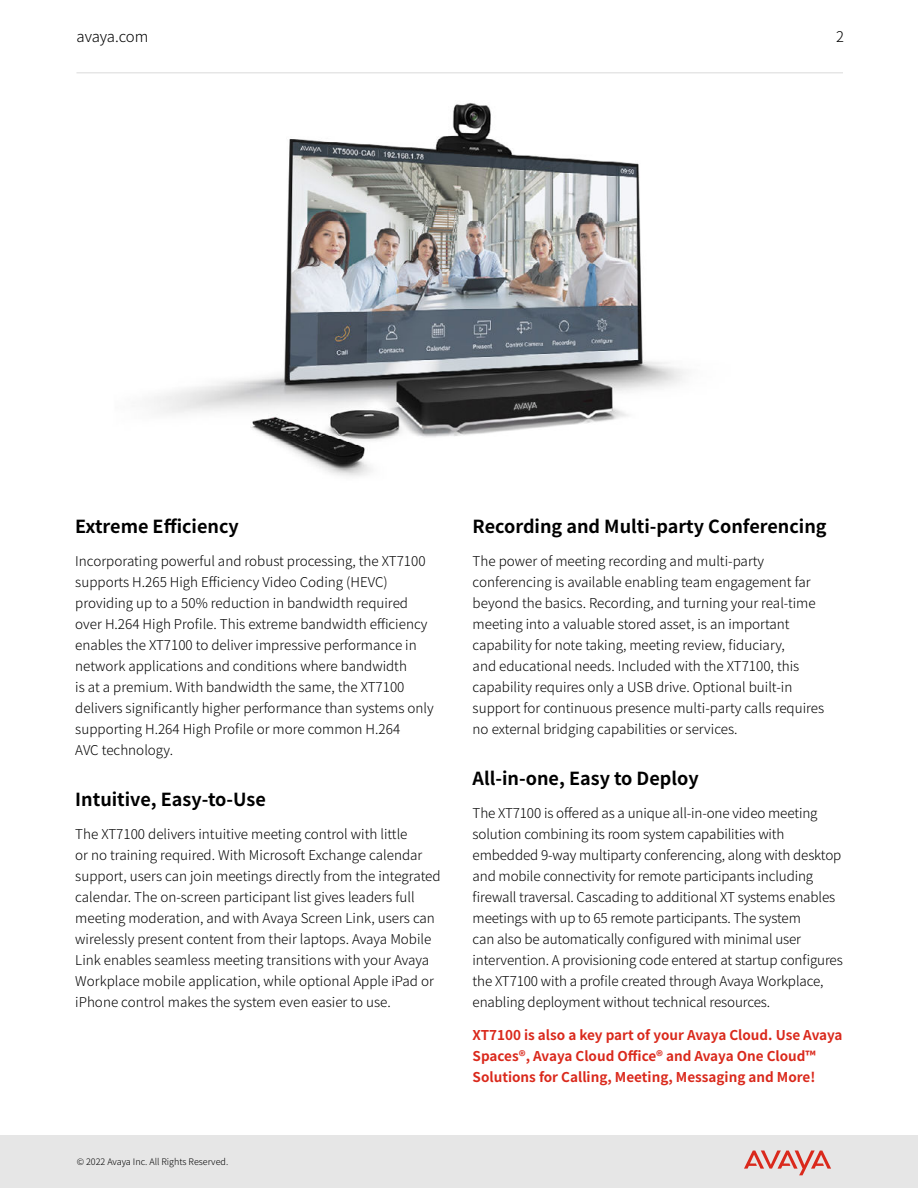
<style>
.page{position:relative;width:918px;height:1188px;background:#fff}
.page>*{position:absolute;margin:0;border:0;box-sizing:border-box;transform-origin:0 0}
.t1{font:700 18px "Noto Sans JP";color:#000}
.t2{font:300 15px "Noto Sans JP";letter-spacing:-.01em;color:#000}
.t3{font:300 14.7px "Noto Sans JP";color:#000}
.t4{font:300 13.5px/21px "Noto Sans JP";color:#000}
.t5{font:700 13.5px/21px "Noto Sans JP";color:#da291c}
.t6{font:300 9px "Noto Sans JP";color:#000}
</style>
<div class="page">
<img style="left:154px;top:102px;width:532px;height:374px">
<div style="left:0;top:1136px;width:918px;height:52px;background:#e6e6e6"></div>
<svg style="left:744px;top:1150px;width:87px;height:25px"></svg>
<hr style="left:77px;top:72px;width:766px;height:1px;background:#e6e6e6">
<p class="t2" style="left:77px;top:28px;width:73px">avaya.com</p>
<p class="t3" style="left:836px;top:28px;width:9px">2</p>
<h1 class="t1" style="left:75px;top:516px;width:165px">Extreme Efficiency</h1>
<p class="t4" style="left:75px;top:551px;width:360px">Incorporating powerful and robust processing, the XT7100 supports H.265 High Efficiency Video Coding (HEVC) providing up to a 50% reduction in bandwidth required over H.264 High Profile. This extreme bandwidth efficiency enables the XT7100 to deliver impressive performance in network applications and conditions where bandwidth<br>is at a premium. With bandwidth the same, the XT7100 delivers significantly higher performance than systems only supporting H.264 High Profile or more common H.264<br>AVC technology.</p>
<h1 class="t1" style="left:75px;top:789px;width:192px">Intuitive, Easy-to-Use</h1>
<p class="t4" style="left:75px;top:824px;width:367px">The XT7100 delivers intuitive meeting control with little<br>or no training required. With Microsoft Exchange calendar support, users can join meetings directly from the integrated calendar. The on-screen participant list gives leaders full meeting moderation, and with Avaya Screen Link, users can wirelessly present content from their laptops. Avaya Mobile Link enables seamless meeting transitions with your Avaya Workplace mobile application, while optional Apple iPad or iPhone control makes the system even easier to use.</p>
<p class="t6" style="left:77px;top:1157px;width:153px">© 2022 Avaya Inc. All Rights Reserved.</p>
<h1 class="t1" style="left:473px;top:516px;width:356px">Recording and Multi-party Conferencing</h1>
<p class="t4" style="left:473px;top:551px;width:353px">The power of meeting recording and multi-party conferencing is available enabling team engagement far beyond the basics. Recording, and turning your real-time meeting into a valuable stored asset, is an important capability for note taking, meeting review, fiduciary,<br>and educational needs. Included with the XT7100, this capability requires only a USB drive. Optional built-in support for continuous presence multi-party calls requires no external bridging capabilities or services.</p>
<h1 class="t1" style="left:473px;top:768px;width:228px">All-in-one, Easy to Deploy</h1>
<p class="t4" style="left:473px;top:803px;width:372px">The XT7100 is offered as a unique all-in-one video meeting solution combining its room system capabilities with embedded 9-way multiparty conferencing, along with desktop and mobile connectivity for remote participants including firewall traversal. Cascading to additional XT systems enables meetings with up to 65 remote participants. The system<br>can also be automatically configured with minimal user intervention. A provisioning code entered at startup configures the XT7100 with a profile created through Avaya Workplace, enabling deployment without technical resources.</p>
<p class="t5" style="left:473px;top:1025px;width:371px">XT7100 is also a key part of your Avaya Cloud. Use Avaya<br>Spaces®, Avaya Cloud Office® and Avaya One Cloud™<br>Solutions for Calling, Meeting, Messaging and More!</p>
</div>
